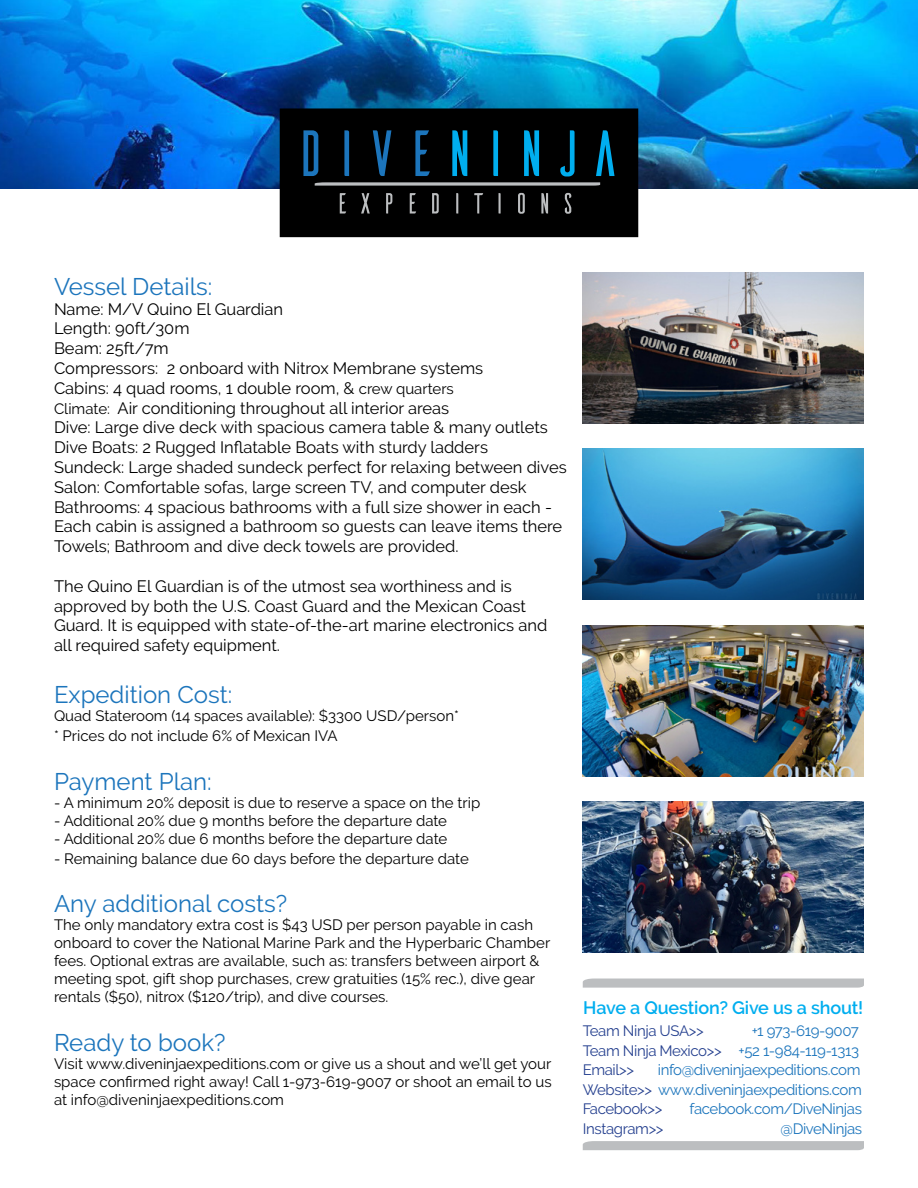
<style>
.page{position:relative;width:918px;height:1188px;background:#fff}
.page>*{position:absolute;margin:0;border:0;box-sizing:border-box;transform-origin:0 0}
.t1{font:24px "Raleway";color:#1c75bc}
.t2{font:600 18px "Raleway";letter-spacing:-.01em;color:#00aeef}
.t3{font:16.5px/19.8px "Raleway";color:#000}
.t4{font:15px/18px "Raleway";color:#000}
.t5{font:15px/19.5px "Raleway";letter-spacing:-.025em;color:#1c75bc}
.t6{font:15px "Raleway";letter-spacing:-.025em;color:#25408f}
.s1{font-size:15px}
.s2{color:#1c75bc}
.s3{color:#25408f}
</style>
<div class="page">
<img style="left:583px;top:625px;width:281px;height:151px">
<img style="left:0;top:0;width:918px;height:189px">
<img style="left:583px;top:272px;width:281px;height:151px">
<img style="left:583px;top:449px;width:281px;height:151px">
<img style="left:583px;top:801px;width:281px;height:152px">
<div style="left:280px;top:109px;width:358px;height:127px;background:#000"></div>
<div style="left:280px;top:108px;width:358px;height:129px;border:2px solid #000"></div>
<svg style="left:303px;top:130px;width:15px;height:46px"></svg>
<svg style="left:344px;top:130px;width:5px;height:46px"></svg>
<svg style="left:373px;top:130px;width:18px;height:46px"></svg>
<svg style="left:415px;top:130px;width:15px;height:46px"></svg>
<svg style="left:452px;top:130px;width:15px;height:46px"></svg>
<svg style="left:493px;top:130px;width:5px;height:46px"></svg>
<svg style="left:524px;top:130px;width:15px;height:46px"></svg>
<svg style="left:560px;top:130px;width:15px;height:46px"></svg>
<svg style="left:596px;top:130px;width:19px;height:46px"></svg>
<svg style="left:315px;top:182px;width:285px;height:4px"></svg>
<svg style="left:340px;top:193px;width:6px;height:21px"></svg>
<svg style="left:361px;top:193px;width:9px;height:21px"></svg>
<svg style="left:386px;top:193px;width:6px;height:21px"></svg>
<svg style="left:410px;top:193px;width:6px;height:21px"></svg>
<svg style="left:432px;top:193px;width:7px;height:21px"></svg>
<svg style="left:456px;top:193px;width:2px;height:21px"></svg>
<svg style="left:474px;top:193px;width:9px;height:21px"></svg>
<svg style="left:499px;top:193px;width:2px;height:21px"></svg>
<svg style="left:518px;top:193px;width:7px;height:21px"></svg>
<svg style="left:541px;top:193px;width:7px;height:21px"></svg>
<svg style="left:565px;top:193px;width:6px;height:21px"></svg>
<svg style="left:583px;top:979px;width:281px;height:9px;background:#bec0c2"></svg>
<div style="left:583px;top:1141px;width:281px;height:9px;background:#bcbec0"></div>
<p class="t1" style="left:54px;top:272px;width:160px">Vessel Details:</p>
<p class="t3" style="left:54px;top:299px;width:231px">Name: M/V Quino El Guardian</p>
<p class="t3" style="left:54px;top:319px;width:137px">Length: 90ft/30m</p>
<p class="t3" style="left:54px;top:338px;width:116px">Beam: 25ft/7m</p>
<p class="t3" style="left:54px;top:358px;width:431px">Compressors: 2 onboard with Nitrox Membrane systems</p>
<p class="t3" style="left:54px;top:378px;width:401px">Cabins: 4 quad rooms, 1 double room, &amp; <span class="s1">crew quarters</span></p>
<p class="t3" style="left:54px;top:398px;width:397px"><span class="s1">Climate:</span> Air conditioning throughout all interior areas</p>
<p class="t3" style="left:54px;top:418px;width:495px">Dive: Large dive deck with spacious camera table &amp; many outlets</p>
<p class="t3" style="left:54px;top:437px;width:436px">Dive Boats: 2 Rugged Inflatable Boats with sturdy ladders</p>
<p class="t3" style="left:54px;top:457px;width:514px">Sundeck: Large shaded sundeck perfect for relaxing between dives<br>Salon: Comfortable sofas, large screen TV, and computer desk</p>
<p class="t3" style="left:54px;top:497px;width:510px">Bathrooms: 4 spacious bathrooms with a full size shower in each -<br>Each cabin is assigned a bathroom so guests can leave items there</p>
<p class="t3" style="left:54px;top:536px;width:406px">Towels; Bathroom and dive deck towels are provided.</p>
<p class="t3" style="left:54px;top:576px;width:495px">The Quino El Guardian is of the utmost sea worthiness and is approved by both the U.S. Coast Guard and the Mexican Coast Guard. It is equipped with state-of-the-art marine electronics and all required safety equipment.</p>
<p class="t1" style="left:54px;top:681px;width:180px">Expedition Cost:</p>
<p class="t4" style="left:54px;top:707px;width:406px">Quad Stateroom (14 spaces available): $3300 USD/person*</p>
<p class="t4" style="left:54px;top:727px;width:285px">* Prices do not include 6% of Mexican IVA</p>
<p class="t1" style="left:54px;top:767px;width:159px">Payment Plan:</p>
<p class="t4" style="left:54px;top:793px;width:428px">- A minimum 20% deposit is due to reserve a space on the trip</p>
<p class="t4" style="left:54px;top:811px;width:395px">- Additional 20% due 9 months before the departure date</p>
<p class="t4" style="left:54px;top:829px;width:395px">- Additional 20% due 6 months before the departure date</p>
<p class="t4" style="left:54px;top:849px;width:416px">- Remaining balance due 60 days before the departure date</p>
<p class="t1" style="left:54px;top:890px;width:235px">Any additional costs?</p>
<p class="t4" style="left:54px;top:916px;width:498px">The only mandatory extra cost is $43 USD per person payable in cash onboard to cover the National Marine Park and the Hyperbaric Chamber fees. Optional extras are available, such as: transfers between airport &amp; meeting spot, gift shop purchases, crew gratuities (15% rec.), dive gear rentals ($50), nitrox ($120/trip), and dive courses.</p>
<p class="t1" style="left:54px;top:1028px;width:173px">Ready to book?</p>
<p class="t4" style="left:54px;top:1054px;width:499px;text-align:justify">Visit www.diveninjaexpeditions.com or give us a shout and we’ll get your space confirmed right away! Call 1-973-619-9007 or shoot an email to us at info@diveninjaexpeditions.com</p>
<p class="t2" style="left:583px;top:997px;width:282px">Have a Question? Give us a shout!</p>
<p class="t6" style="left:583px;top:1022px;width:123px">Team Ninja USA&gt;&gt;</p>
<p class="t5" style="left:752px;top:1021px;width:109px">+1 973-619-9007</p>
<p class="t6" style="left:583px;top:1042px;width:278px">Team Ninja Mexico&gt;&gt; <span class="s2">+52 1-984-119-1313</span></p>
<p class="t6" style="left:583px;top:1061px;width:53px">Email&gt;&gt;</p>
<p class="t5" style="left:658px;top:1060px;width:204px">info@diveninjaexpeditions.com</p>
<p class="t5" style="left:583px;top:1080px;width:281px"><span class="s3">Website&gt;&gt;</span> www.diveninjaexpeditions.com<br><span class="s3">Facebook&gt;&gt;</span></p>
<p class="t5" style="left:690px;top:1099px;width:174px">facebook.com/DiveNinjas</p>
<p class="t6" style="left:583px;top:1120px;width:82px">Instagram&gt;&gt;</p>
<p class="t5" style="left:781px;top:1119px;width:83px">@DiveNinjas</p>
</div>
